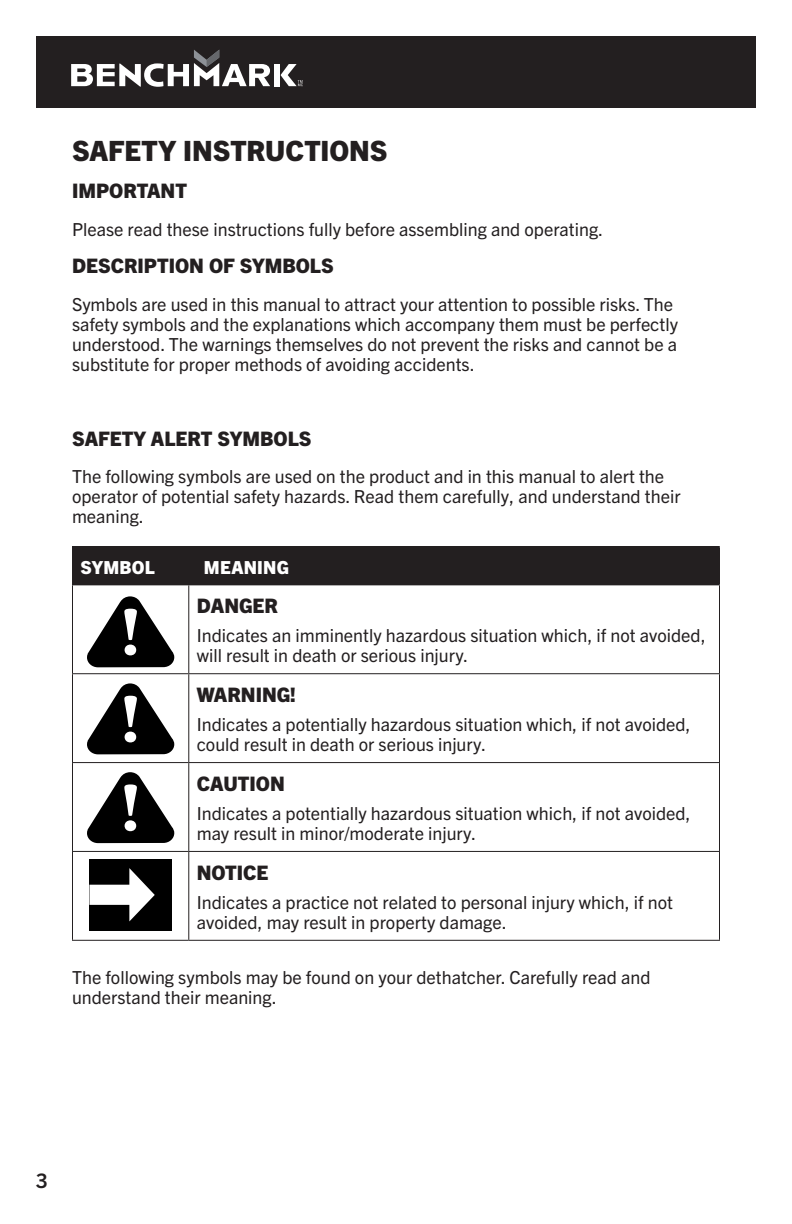
<style>
.page{position:relative;width:792px;height:1224px;background:#fff}
.page>*{position:absolute;margin:0;border:0;box-sizing:border-box;transform-origin:0 0}
.t1{font:800 28px "Trade Gothic Next LT Pro";color:#231f20}
.t2{font:800 20px "Trade Gothic Next LT Pro";color:#231f20}
.t3{font:700 20px "Trade Gothic Next LT Pro";color:#231f20}
.t4{font:18px/20px "Trade Gothic Next LT Pro";color:#231f20}
.t5{font:800 18px "Trade Gothic Next LT Pro";letter-spacing:.015em;color:#fff}
</style>
<div class="page">
<div style="left:36px;top:36px;width:720px;height:72px;background:#231f20"></div>
<div style="left:274px;top:64px;width:6px;height:22px;background:#fff"></div>
<svg style="left:71px;top:50px;width:199px;height:37px"></svg>
<svg style="left:281px;top:64px;width:22px;height:22px"></svg>
<div style="left:72px;top:547px;width:648px;height:38px;background:#231f20"></div>
<hr style="left:188px;top:585px;width:1px;height:88px;background:#231f20">
<hr style="left:72px;top:673px;width:117px;height:1px;background:#231f20">
<hr style="left:189px;top:673px;width:531px;height:1px;background:#231f20">
<hr style="left:188px;top:674px;width:1px;height:88px;background:#231f20">
<hr style="left:72px;top:762px;width:117px;height:1px;background:#231f20">
<hr style="left:189px;top:762px;width:531px;height:1px;background:#231f20">
<hr style="left:188px;top:763px;width:1px;height:88px;background:#231f20">
<hr style="left:72px;top:851px;width:117px;height:1px;background:#231f20">
<hr style="left:189px;top:851px;width:531px;height:1px;background:#231f20">
<hr style="left:188px;top:852px;width:1px;height:88px;background:#231f20">
<hr style="left:72px;top:940px;width:117px;height:1px;background:#231f20">
<hr style="left:189px;top:940px;width:531px;height:1px;background:#231f20">
<hr style="left:72px;top:546px;width:117px;height:1px;background:#231f20">
<hr style="left:189px;top:546px;width:531px;height:1px;background:#231f20">
<hr style="left:72px;top:585px;width:1px;height:88px;background:#231f20">
<hr style="left:719px;top:585px;width:1px;height:88px;background:#231f20">
<hr style="left:72px;top:674px;width:1px;height:88px;background:#231f20">
<hr style="left:719px;top:674px;width:1px;height:88px;background:#231f20">
<hr style="left:72px;top:763px;width:1px;height:88px;background:#231f20">
<hr style="left:719px;top:763px;width:1px;height:88px;background:#231f20">
<hr style="left:72px;top:852px;width:1px;height:88px;background:#231f20">
<hr style="left:719px;top:852px;width:1px;height:88px;background:#231f20">
<svg style="left:87px;top:596px;width:87px;height:71px"></svg>
<svg style="left:87px;top:683px;width:87px;height:71px"></svg>
<svg style="left:87px;top:772px;width:87px;height:71px"></svg>
<div style="left:89px;top:859px;width:83px;height:72px;background:#000"></div>
<svg style="left:89px;top:868px;width:66px;height:53px"></svg>
<p class="t1" style="left:72px;top:131px;width:317px">SAFETY INSTRUCTIONS</p>
<p class="t2" style="left:72px;top:177px;width:117px">IMPORTANT</p>
<p class="t4" style="left:72px;top:218px;width:533px">Please read these instructions fully before assembling and operating.</p>
<p class="t2" style="left:72px;top:252px;width:263px">DESCRIPTION OF SYMBOLS</p>
<p class="t4" style="left:72px;top:293px;width:608px">Symbols are used in this manual to attract your attention to possible risks. The safety symbols and the explanations which accompany them must be perfectly understood. The warnings themselves do not prevent the risks and cannot be a substitute for proper methods of avoiding accidents.</p>
<p class="t2" style="left:72px;top:424px;width:241px">SAFETY ALERT SYMBOLS</p>
<p class="t4" style="left:72px;top:465px;width:610px">The following symbols are used on the product and in this manual to alert the operator of potential safety hazards. Read them carefully, and understand their meaning.</p>
<p class="t5" style="left:80px;top:554px;width:76px">SYMBOL</p>
<p class="t5" style="left:204px;top:554px;width:86px">MEANING</p>
<p class="t2" style="left:197px;top:592px;width:83px">DANGER</p>
<p class="t4" style="left:197px;top:625px;width:510px">Indicates an imminently hazardous situation which, if not avoided, will result in death or serious injury.</p>
<p class="t2" style="left:197px;top:681px;width:101px">WARNING!</p>
<p class="t4" style="left:197px;top:714px;width:495px">Indicates a potentially hazardous situation which, if not avoided, could result in death or serious injury.</p>
<p class="t2" style="left:197px;top:770px;width:90px">CAUTION</p>
<p class="t4" style="left:197px;top:802px;width:495px">Indicates a potentially hazardous situation which, if not avoided, may result in minor/moderate injury.</p>
<p class="t2" style="left:197px;top:859px;width:73px">NOTICE</p>
<p class="t4" style="left:197px;top:891px;width:478px">Indicates a practice not related to personal injury which, if not avoided, may result in property damage.</p>
<p class="t4" style="left:72px;top:966px;width:580px">The following symbols may be found on your dethatcher. Carefully read and understand their meaning.</p>
<p class="t3" style="left:36px;top:1167px;width:13px">3</p>
</div>
